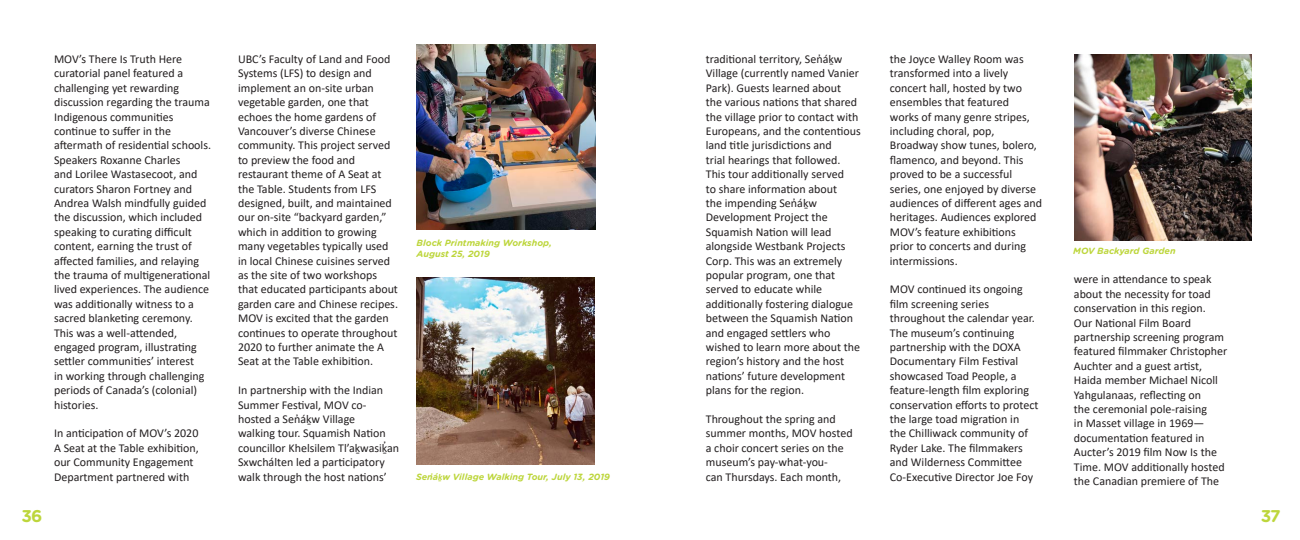
<style>
.page{position:relative;width:1300px;height:540px;background:#fff}
.page>*{position:absolute;margin:0;border:0;box-sizing:border-box;transform-origin:0 0}
.t1{font:700 17px "Gotham Rounded";color:#bdd63c}
.t2{font:12px/14.4px "Calibri";color:#231f20}
.t3{font:italic 700 9px/10.8px "Gotham Rounded";color:#bdd63c}
.s1{font-family:"Calibri"}
</style>
<div class="page">
<img style="left:1074px;top:54px;width:178px;height:186px">
<img style="left:417px;top:44px;width:179px;height:186px">
<img style="left:417px;top:277px;width:177px;height:188px">
<p class="t2" style="left:54px;top:52px;width:159px">MOV’s There Is Truth Here curatorial panel featured a challenging yet rewarding discussion regarding the trauma<br>Indigenous communities continue to suffer in the aftermath of residential schools.<br>Speakers Roxanne Charles<br>and Lorilee Wastasecoot, and curators Sharon Fortney and<br>Andrea Walsh mindfully guided the discussion, which included speaking to curating difficult content, earning the trust of affected families, and relaying the trauma of multigenerational lived experiences. The audience was additionally witness to a sacred blanketing ceremony.<br>This was a well-attended, engaged program, illustrating settler communities’ interest<br>in working through challenging periods of Canada’s (colonial) histories.</p>
<p class="t2" style="left:54px;top:426px;width:146px">In anticipation of MOV’s 2020<br>A Seat at the Table exhibition, our Community Engagement<br>Department partnered with</p>
<p class="t2" style="left:238px;top:52px;width:161px">UBC’s Faculty of Land and Food<br>Systems (LFS) to design and implement an on-site urban vegetable garden, one that echoes the home gardens of<br>Vancouver’s diverse Chinese community. This project served to preview the food and restaurant theme of A Seat at the Table. Students from LFS designed, built, and maintained our on-site “backyard garden,” which in addition to growing many vegetables typically used in local Chinese cuisines served as the site of two workshops that educated participants about garden care and Chinese recipes.<br>MOV is excited that the garden continues to operate throughout<br>2020 to further animate the A<br>Seat at the Table exhibition.</p>
<p class="t2" style="left:238px;top:383px;width:163px">In partnership with the Indian<br>Summer Festival, MOV co&shy;hosted a Sen̓áḵw Village<br>walking tour. Squamish Nation councillor Khelsilem Tl’aḵwasiḵan</p>
<p class="t2" style="left:387px;top:438px;width:6px">̓</p>
<p class="t2" style="left:238px;top:455px;width:150px">Sxwchálten led a participatory walk through the host nations’</p>
<p class="t2" style="left:706px;top:52px;width:156px">traditional territory, Sen̓áḵw<br>Village (currently named Vanier<br>Park). Guests learned about<br>the various nations that shared the village prior to contact with<br>Europeans, and the contentious land title jurisdictions and<br>trial hearings that followed.<br>This tour additionally served<br>to share information about<br>the impending Sen̓áḵw<br>Development Project the<br>Squamish Nation will lead alongside Westbank Projects<br>Corp. This was an extremely popular program, one that served to educate while additionally fostering dialogue between the Squamish Nation and engaged settlers who wished to learn more about the region’s history and the host nations’ future development plans for the region.</p>
<p class="t2" style="left:706px;top:412px;width:148px">Throughout the spring and summer months, MOV hosted a choir concert series on the museum’s pay-what-you-<br>can Thursdays. Each month,</p>
<p class="t2" style="left:890px;top:52px;width:154px">the Joyce Walley Room was transformed into a lively concert hall, hosted by two ensembles that featured<br>works of many genre stripes, including choral, pop,<br>Broadway show tunes, bolero, flamenco, and beyond. This proved to be a successful series, one enjoyed by diverse audiences of different ages and heritages. Audiences explored<br>MOV’s feature exhibitions prior to concerts and during intermissions.</p>
<p class="t2" style="left:890px;top:282px;width:150px">MOV continued its ongoing film screening series throughout the calendar year.<br>The museum’s continuing partnership with the DOXA<br>Documentary Film Festival showcased Toad People, a feature-length film exploring conservation efforts to protect the large toad migration in the Chilliwack community of<br>Ryder Lake. The filmmakers and Wilderness Committee<br>Co-Executive Director Joe Foy</p>
<p class="t2" style="left:1074px;top:272px;width:155px">were in attendance to speak about the necessity for toad conservation in this region.<br>Our National Film Board partnership screening program featured filmmaker Christopher<br>Auchter and a guest artist,<br>Haida member Michael Nicoll<br>Yahgulanaas, reflecting on<br>the ceremonial pole-raising<br>in Masset village in 1969— documentation featured in<br>Aucter’s 2019 film Now Is the<br>Time. MOV additionally hosted the Canadian premiere of The</p>
<p class="t3" style="left:417px;top:237px;width:137px">Block Printmaking Workshop,<br>August 25, 2019</p>
<p class="t3" style="left:1073px;top:245px;width:104px">MOV Backyard Garden</p>
<p class="t3" style="left:416px;top:471px;width:195px">Sen<span class="s1">̓</span>á<span class="s1">ḵ</span>w Village Walking Tour, July 13, 2019</p>
<h1 class="t1" style="left:22px;top:503px;width:22px">36</h1>
<h1 class="t1" style="left:1260px;top:503px;width:21px">37</h1>
</div>
